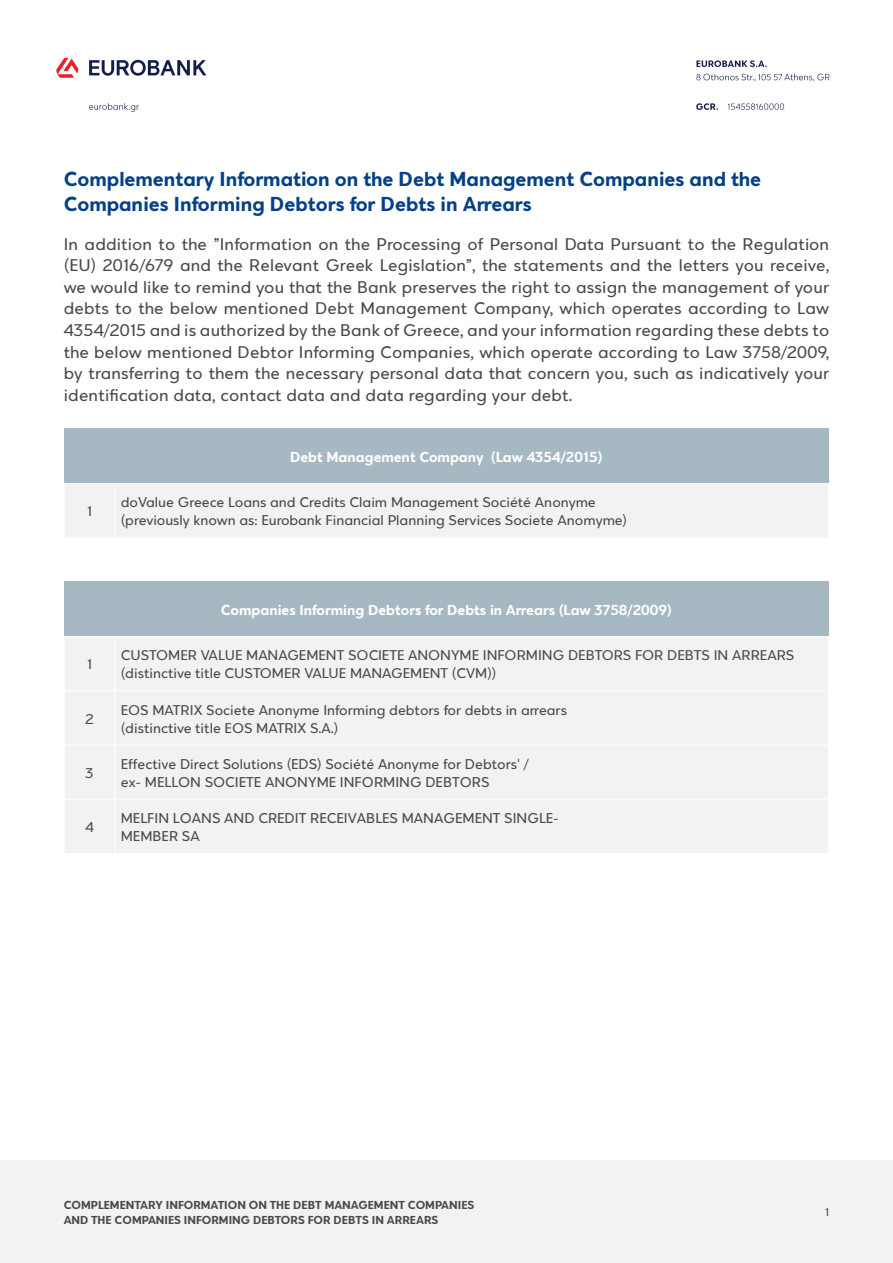
<style>
.page{position:relative;width:893px;height:1263px;background:#fff}
.page>*{position:absolute;margin:0;border:0;box-sizing:border-box;transform-origin:0 0}
.t1{font:700 21px/25.2px "Eurobank Sans";color:#034087}
.t2{font:18px/21.6px "Eurobank Sans";letter-spacing:.01em;color:#4a4a4a;text-align:justify}
.t3{font:15px/18px "Eurobank Sans";color:#4a4a4a}
.t4{font:700 15px "Eurobank Sans";color:#fff}
.t5{font:700 12px/14.4px "Eurobank Sans";color:#4a4a4a}
.t6{font:12px "Eurobank Sans";color:#4a4a4a}
</style>
<div class="page">
<img style="left:56px;top:57px;width:774px;height:55px">
<div style="left:64px;top:428px;width:764px;height:56px;background:#a6b9c3"></div>
<div style="left:65px;top:484px;width:763px;height:53px;background:#f2f2f2"></div>
<hr style="left:64px;top:483px;width:51px;height:1px;background:#fff">
<hr style="left:115px;top:483px;width:714px;height:1px;background:#fff">
<hr style="left:114px;top:484px;width:1px;height:53px;background:#fff">
<div style="left:64px;top:581px;width:764px;height:56px;background:#a6b9c3"></div>
<div style="left:65px;top:637px;width:763px;height:216px;background:#f2f2f2"></div>
<hr style="left:64px;top:636px;width:51px;height:1px;background:#fff">
<hr style="left:64px;top:690px;width:51px;height:1px;background:#fff">
<hr style="left:64px;top:745px;width:51px;height:1px;background:#fff">
<hr style="left:64px;top:799px;width:51px;height:1px;background:#fff">
<hr style="left:115px;top:636px;width:714px;height:1px;background:#fff">
<hr style="left:114px;top:637px;width:1px;height:53px;background:#fff">
<hr style="left:115px;top:690px;width:714px;height:1px;background:#fff">
<hr style="left:114px;top:691px;width:1px;height:54px;background:#fff">
<hr style="left:115px;top:745px;width:714px;height:1px;background:#fff">
<hr style="left:114px;top:745px;width:1px;height:54px;background:#fff">
<hr style="left:115px;top:799px;width:714px;height:1px;background:#fff">
<hr style="left:114px;top:799px;width:1px;height:54px;background:#fff">
<div style="left:0;top:1161px;width:893px;height:102px;background:#f2f2f2"></div>
<p class="t1" style="left:64px;top:167px;width:699px">Complementary Information on the Debt Management Companies and the<br>Companies Informing Debtors for Debts in Arrears</p>
<p class="t2" style="left:64px;top:233px;width:767px">In addition to the ”Information on the Processing of Personal Data Pursuant to the Regulation (EU) 2016/679 and the Relevant Greek Legislation”, the statements and the letters you receive, we would like to remind you that the Bank preserves the right to assign the management of your debts to the below mentioned Debt Management Company, which operates according to Law 4354/2015 and is authorized by the Bank of Greece, and your information regarding these debts to the below mentioned Debtor Informing Companies, which operate according to Law 3758/2009, by transferring to them the necessary personal data that concern you, such as indicatively your identification data, contact data and data regarding your debt.</p>
<p class="t4" style="left:290px;top:448px;width:314px">Debt Management Company (Law 4354/2015)</p>
<p class="t3" style="left:87px;top:503px;width:6px">1</p>
<p class="t3" style="left:121px;top:494px;width:508px">doValue Greece Loans and Credits Claim Management Société Anonyme (previously known as: Eurobank Financial Planning Services Societe Anomyme)</p>
<p class="t4" style="left:221px;top:601px;width:452px">Companies Informing Debtors for Debts in Arrears (Law 3758/2009)</p>
<p class="t3" style="left:87px;top:655px;width:6px">1</p>
<p class="t3" style="left:121px;top:646px;width:675px">CUSTOMER VALUE MANAGEMENT SOCIETE ANONYME INFORMING DEBTORS FOR DEBTS IN ARREARS (distinctive title CUSTOMER VALUE MANAGEMENT (CVM))</p>
<p class="t3" style="left:85px;top:710px;width:10px">2</p>
<p class="t3" style="left:121px;top:701px;width:448px">EOS MATRIX Societe Anonyme Informing debtors for debts in arrears (distinctive title EOS MATRIX S.A.)</p>
<p class="t3" style="left:85px;top:764px;width:9px">3</p>
<p class="t3" style="left:121px;top:755px;width:409px">Effective Direct Solutions (EDS) Société Anonyme for Debtors' / ex- MELLON SOCIETE ANONYME INFORMING DEBTORS</p>
<p class="t3" style="left:85px;top:818px;width:10px">4</p>
<p class="t3" style="left:121px;top:809px;width:440px">MELFIN LOANS AND CREDIT RECEIVABLES MANAGEMENT SINGLE-<br>MEMBER SA</p>
<p class="t5" style="left:64px;top:1198px;width:412px">COMPLEMENTARY INFORMATION ON THE DEBT MANAGEMENT COMPANIES<br>AND THE COMPANIES INFORMING DEBTORS FOR DEBTS IN ARREARS</p>
<p class="t6" style="left:825px;top:1206px;width:5px">1</p>
</div>
